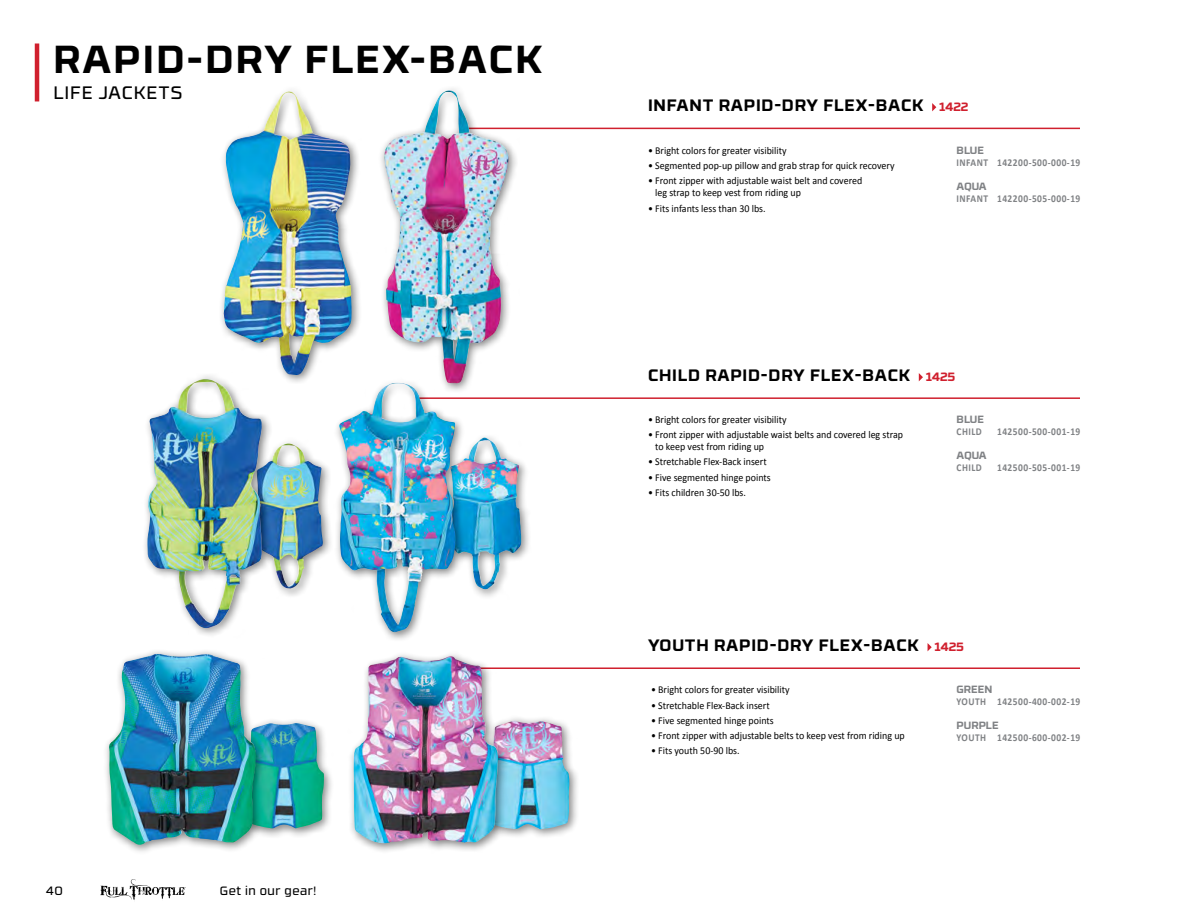
<style>
.page{position:relative;width:1188px;height:918px;background:#fff}
.page>*{position:absolute;margin:0;border:0;box-sizing:border-box;transform-origin:0 0}
.t1{font:700 39px "RB No 3.1";letter-spacing:.06em;color:#000}
.t2{font:18px "RB No 3.1";letter-spacing:.05em;color:#000}
.t3{font:700 16.5px "RB No 3.1";letter-spacing:.05em;color:#000}
.t4{font:12px "RB No 3.1";letter-spacing:.05em;color:#000}
.t5{font:700 12px "RB No 3.1";color:#d0202e}
.t6{font:10.5px/12px "Calibri";color:#000;scale:.95 1}
.t7{font:700 10.5px "Calibri";letter-spacing:.05em;color:#808285;scale:.9 1}
.t8{font:700 10.5px "RB No 3.1";color:#808285}
</style>
<div class="page">
<svg style="left:100px;top:879px;width:86px;height:22px"></svg>
<hr style="left:465px;top:128px;width:615px;height:1px;background:#d0202e">
<hr style="left:417px;top:397px;width:663px;height:2px;background:#d0202e">
<hr style="left:424px;top:667px;width:656px;height:2px;background:#d0202e">
<div style="left:444px;top:432px;width:88px;height:168px;background:#000;opacity:.5"></div>
<img style="left:466px;top:437px;width:55px;height:153px">
<div style="left:249px;top:437px;width:84px;height:162px;background:#000;opacity:.5"></div>
<img style="left:273px;top:443px;width:50px;height:145px">
<div style="left:480px;top:715px;width:100px;height:125px;background:#000;opacity:.5"></div>
<img style="left:509px;top:721px;width:61px;height:108px">
<svg style="left:932px;top:103px;width:4px;height:8px"></svg>
<svg style="left:919px;top:373px;width:4px;height:8px"></svg>
<svg style="left:928px;top:643px;width:4px;height:8px"></svg>
<div style="left:378px;top:84px;width:142px;height:310px;background:#fff"></div>
<img style="left:384px;top:90px;width:126px;height:293px">
<div style="left:218px;top:86px;width:144px;height:300px;background:#000;opacity:.5"></div>
<img style="left:224px;top:91px;width:128px;height:285px">
<div style="left:142px;top:373px;width:131px;height:266px;background:#000;opacity:.5"></div>
<img style="left:147px;top:380px;width:115px;height:249px">
<div style="left:333px;top:377px;width:133px;height:265px;background:#000;opacity:.5"></div>
<img style="left:339px;top:383px;width:117px;height:249px">
<div style="left:237px;top:717px;width:98px;height:122px;background:#000;opacity:.5"></div>
<img style="left:267px;top:723px;width:57px;height:106px">
<div style="left:103px;top:648px;width:164px;height:207px;background:#000;opacity:.5"></div>
<img style="left:108px;top:654px;width:148px;height:191px">
<div style="left:348px;top:650px;width:161px;height:204px;background:#000;opacity:.5"></div>
<img style="left:354px;top:656px;width:144px;height:188px">
<hr style="left:35px;top:44px;width:4px;height:57px;background:#d0202e">
<h1 class="t1" style="left:54px;top:28px;width:490px">RAPID-DRY FLEX-BACK</h1>
<h2 class="t2" style="left:54px;top:79px;width:130px">LIFE JACKETS</h2>
<p class="t4" style="left:46px;top:882px;width:18px">40</p>
<p class="t4" style="left:220px;top:882px;width:98px">Get in our gear!</p>
<h3 class="t3" style="left:648px;top:92px;width:277px">INFANT RAPID-DRY FLEX-BACK</h3>
<p class="t5" style="left:940px;top:97px;width:30px">1422</p>
<p class="t6" style="left:648px;top:145px;width:147px">• Bright colors for greater visibility</p>
<p class="t6" style="left:648px;top:160px;width:261px">• Segmented pop-up pillow and grab strap for quick recovery</p>
<p class="t6" style="left:655px;top:175px;width:219px;text-indent:-7px">• Front zipper with adjustable waist belt and covered leg strap to keep vest from riding up</p>
<p class="t6" style="left:648px;top:202px;width:125px">• Fits infants less than 30 lbs.</p>
<p class="t8" style="left:957px;top:142px;width:29px">BLUE</p>
<p class="t7" style="left:957px;top:156px;width:139px">INFANT 142200-500-000-19</p>
<p class="t8" style="left:957px;top:178px;width:32px">AQUA</p>
<p class="t7" style="left:957px;top:192px;width:139px">INFANT 142200-505-000-19</p>
<h3 class="t3" style="left:648px;top:362px;width:264px">CHILD RAPID-DRY FLEX-BACK</h3>
<p class="t5" style="left:926px;top:367px;width:30px">1425</p>
<p class="t6" style="left:648px;top:413px;width:147px">• Bright colors for greater visibility</p>
<p class="t6" style="left:655px;top:429px;width:262px;text-indent:-7px">• Front zipper with adjustable waist belts and covered leg strap to keep vest from riding up</p>
<p class="t6" style="left:648px;top:456px;width:127px">• Stretchable Flex-Back insert</p>
<p class="t6" style="left:648px;top:471px;width:131px">• Five segmented hinge points</p>
<p class="t6" style="left:648px;top:486px;width:105px">• Fits children 30-50 lbs.</p>
<p class="t8" style="left:957px;top:411px;width:29px">BLUE</p>
<p class="t7" style="left:957px;top:425px;width:30px">CHILD</p>
<p class="t7" style="left:997px;top:425px;width:94px">142500-500-001-19</p>
<p class="t8" style="left:957px;top:447px;width:32px">AQUA</p>
<p class="t7" style="left:957px;top:461px;width:30px">CHILD</p>
<p class="t7" style="left:997px;top:461px;width:94px">142500-505-001-19</p>
<h3 class="t3" style="left:648px;top:632px;width:272px">YOUTH RAPID-DRY FLEX-BACK</h3>
<p class="t5" style="left:935px;top:637px;width:30px">1425</p>
<p class="t6" style="left:651px;top:684px;width:147px">• Bright colors for greater visibility</p>
<p class="t6" style="left:651px;top:699px;width:127px">• Stretchable Flex-Back insert</p>
<p class="t6" style="left:651px;top:714px;width:131px">• Five segmented hinge points</p>
<p class="t6" style="left:651px;top:730px;width:269px">• Front zipper with adjustable belts to keep vest from riding up</p>
<p class="t6" style="left:651px;top:745px;width:95px">• Fits youth 50-90 lbs.</p>
<p class="t8" style="left:957px;top:681px;width:37px">GREEN</p>
<p class="t7" style="left:957px;top:695px;width:139px">YOUTH 142500-400-002-19</p>
<p class="t8" style="left:957px;top:717px;width:44px">PURPLE</p>
<p class="t7" style="left:957px;top:731px;width:139px">YOUTH 142500-600-002-19</p>
</div>
